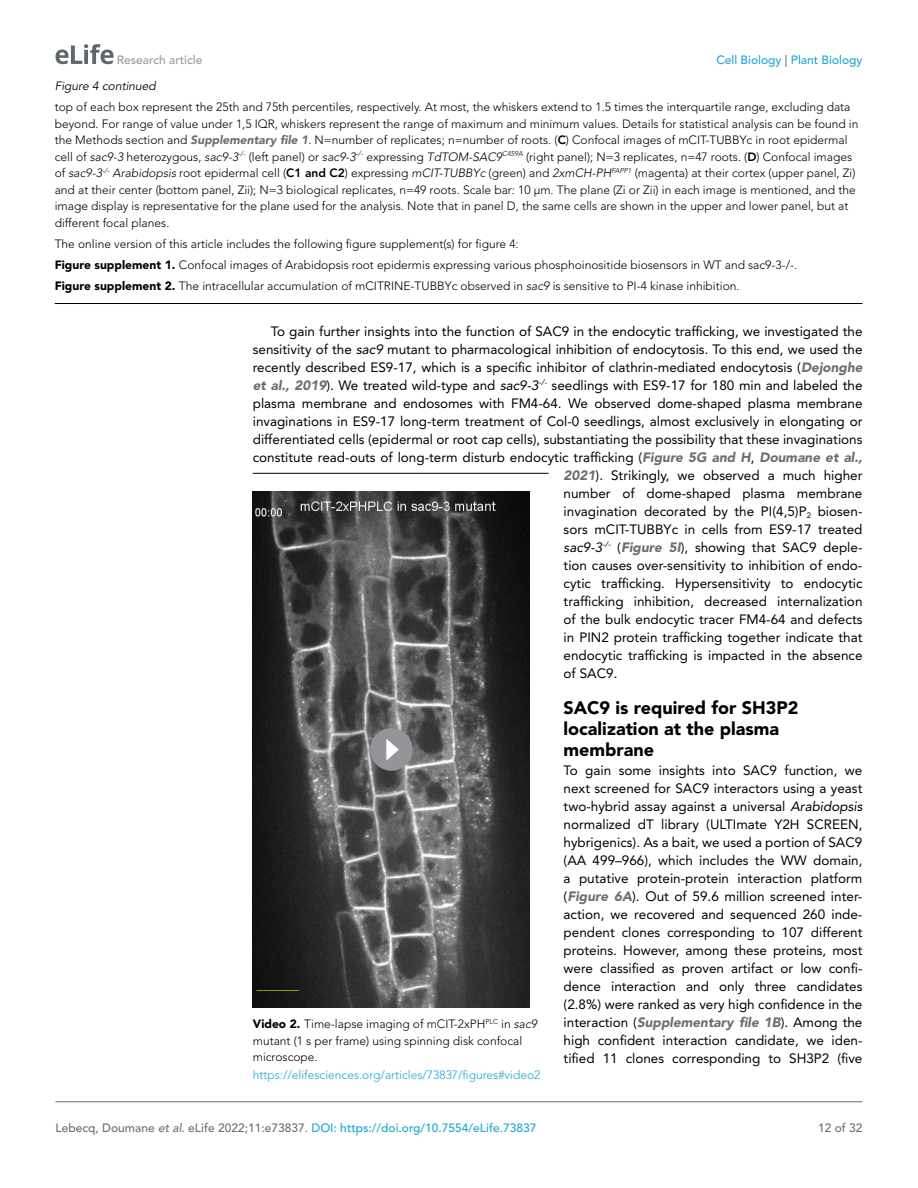
<style>
.page{position:relative;width:918px;height:1188px;background:#fff}
.page>*{position:absolute;margin:0;border:0;box-sizing:border-box;transform-origin:0 0}
.t1{font:900 18px/21px "Avenir LT Std";color:#000}
.t2{font:13.5px/18px "Avenir LT Std";color:#000;text-align:justify}
.t3{font:300 12px/16.5px "Avenir LT Std";color:#000}
.t4{font:500 12px "Avenir LT Std";color:#1ea4d7}
.t5{font:300 12px "Avenir LT Std";color:#1ea4d7}
.t6{font:italic 12px "Avenir LT Std";color:#000}
.t7{font:500 12px "Avenir LT Std";color:#9a9a9a}
.t8{font:500 12px "Avenir LT Std";color:#6e6e70}
.s1{color:#6e6e70}
.s2{font-weight:900;font-style:italic;color:#6e6e70}
.s3{font-weight:800}
.s4{font-style:italic}
.s5{font-weight:900}
.s6{font-style:italic;color:#6e6e70}
</style>
<div class="page">
<svg style="left:56px;top:44px;width:58px;height:20px"></svg>
<hr style="left:56px;top:1101px;width:806px;height:1px;background:#6e6e70">
<hr style="left:55px;top:303px;width:807px;height:1px;background:#000">
<hr style="left:253px;top:473px;width:296px;height:1px;background:#000">
<img style="left:253px;top:492px;width:277px;height:515px">
<div style="left:370px;top:728px;width:43px;height:43px;background:#939598;border-radius:50%"></div>
<svg style="left:386px;top:739px;width:13px;height:22px"></svg>
<p class="t7" style="left:117px;top:53px;width:87px">Research article</p>
<p class="t4" style="left:716px;top:53px;width:148px">Cell Biology <span class="s1">|</span> Plant Biology</p>
<p class="t6" style="left:55px;top:79px;width:103px">Figure 4 continued</p>
<p class="t3" style="left:55px;top:99px;width:805px">top of each box represent the 25th and 75th percentiles, respectively. At most, the whiskers extend to 1.5 times the interquartile range, excluding data beyond. For range of value under 1,5 IQR, whiskers represent the range of maximum and minimum values. Details for statistical analysis can be found in the Methods section and <span class="s2">Supplementary file 1</span>. N=number of replicates; n=number of roots. (<span class="s3">C</span>) Confocal images of mCIT-TUBBYc in root epidermal cell of <span class="s4">sac9-3</span> heterozygous, <span class="s4">sac9-3</span><sup>-/-</sup> (left panel) or <span class="s4">sac9-3</span><sup>-/-</sup> expressing <span class="s4">TdTOM-SAC9</span><sup>C459A</sup> (right panel); N=3 replicates, n=47 roots. (<span class="s3">D</span>) Confocal images of <span class="s4">sac9-3</span><sup>-/-</sup> <span class="s4">Arabidopsis</span> root epidermal cell (<span class="s3">C1 and C2</span>) expressing <span class="s4">mCIT-TUBBYc</span> (green) and <span class="s4">2xmCH-PH</span><sup>FAPP1</sup> (magenta) at their cortex (upper panel, Zi) and at their center (bottom panel, Zii); N=3 biological replicates, n=49 roots. Scale bar: 10 µm. The plane (Zi or Zii) in each image is mentioned, and the image display is representative for the plane used for the analysis. Note that in panel D, the same cells are shown in the upper and lower panel, but at different focal planes.</p>
<p class="t3" style="left:55px;top:233px;width:744px;line-height:21px">The online version of this article includes the following figure supplement(s) for figure 4:<br><span class="s5">Figure supplement 1.</span> Confocal images of Arabidopsis root epidermis expressing various phosphoinositide biosensors in WT and sac9-3-/-.<br><span class="s5">Figure supplement 2.</span> The intracellular accumulation of mCITRINE-TUBBYc observed in <span class="s4">sac9</span> is sensitive to PI-4 kinase inhibition.</p>
<p class="t2" style="left:271px;top:322px;width:593px">To gain further insights into the function of SAC9 in the endocytic trafficking, we investigated the</p>
<p class="t2" style="left:253px;top:340px;width:611px">sensitivity of the <span class="s4">sac9</span> mutant to pharmacological inhibition of endocytosis. To this end, we used the</p>
<p class="t2" style="left:253px;top:358px;width:611px">recently described ES9-17, which is a specific inhibitor of clathrin-mediated endocytosis (<span class="s2">Dejonghe</span></p>
<p class="t2" style="left:253px;top:376px;width:611px"><span class="s2">et al., 2019</span>). We treated wild-type and <span class="s4">sac9-3</span><sup>-/-</sup> seedlings with ES9-17 for 180 min and labeled the</p>
<p class="t2" style="left:253px;top:394px;width:611px">plasma membrane and endosomes with FM4-64. We observed dome-shaped plasma membrane</p>
<p class="t2" style="left:253px;top:412px;width:611px">invaginations in ES9-17 long-term treatment of Col-0 seedlings, almost exclusively in elongating or</p>
<p class="t2" style="left:253px;top:430px;width:611px">differentiated cells (epidermal or root cap cells), substantiating the possibility that these invaginations</p>
<p class="t2" style="left:253px;top:448px;width:611px">constitute read-outs of long-term disturb endocytic trafficking (<span class="s2">Figure 5G and H</span>, <span class="s2">Doumane et al.,</span></p>
<p class="t2" style="left:564px;top:466px;width:300px"><span class="s2">2021</span>). Strikingly, we observed a much higher</p>
<p class="t2" style="left:564px;top:484px;width:300px">number of dome-shaped plasma membrane</p>
<p class="t2" style="left:564px;top:502px;width:300px">invagination decorated by the PI(4,5)P<sub>2</sub> biosen-</p>
<p class="t2" style="left:564px;top:520px;width:300px">sors mCIT-TUBBYc in cells from ES9-17 treated</p>
<p class="t2" style="left:564px;top:538px;width:300px"><span class="s4">sac9-3</span><sup>-/-</sup> (<span class="s2">Figure 5I</span>), showing that SAC9 deple-</p>
<p class="t2" style="left:564px;top:556px;width:300px">tion causes over-sensitivity to inhibition of endo-</p>
<p class="t2" style="left:564px;top:574px;width:300px">cytic trafficking. Hypersensitivity to endocytic</p>
<p class="t2" style="left:564px;top:592px;width:300px">trafficking inhibition, decreased internalization</p>
<p class="t2" style="left:564px;top:610px;width:300px">of the bulk endocytic tracer FM4-64 and defects</p>
<p class="t2" style="left:564px;top:628px;width:300px">in PIN2 protein trafficking together indicate that</p>
<p class="t2" style="left:564px;top:646px;width:300px">endocytic trafficking is impacted in the absence</p>
<p class="t2" style="left:564px;top:664px;width:55px">of SAC9.</p>
<h1 class="t1" style="left:564px;top:697px;width:236px">SAC9 is required for SH3P2 localization at the plasma membrane</h1>
<p class="t2" style="left:564px;top:762px;width:300px">To gain some insights into SAC9 function, we next screened for SAC9 interactors using a yeast two-hybrid assay against a universal <span class="s4">Arabidopsis </span>normalized dT library (ULTImate Y2H SCREEN, hybrigenics). As a bait, we used a portion of SAC9 (AA 499–966), which includes the WW domain, a putative protein-protein interaction platform (<span class="s2">Figure 6A</span>). Out of 59.6 million screened inter&shy;action, we recovered and sequenced 260 inde&shy;pendent clones corresponding to 107 different proteins. However, among these proteins, most were classified as proven artifact or low confi&shy;dence interaction and only three candidates (2.8%) were ranked as very high confidence in the interaction (<span class="s2">Supplementary file 1B</span>). Among the high confident interaction candidate, we iden&shy;tified 11 clones corresponding to SH3P2 (five</p>
<p class="t3" style="left:253px;top:1016px;width:286px"><span class="s5">Video 2.</span> Time-lapse imaging of mCIT-2xPH<sup>PLC</sup> in <span class="s4">sac9 </span>mutant (1 s per frame) using spinning disk confocal microscope.</p>
<p class="t5" style="left:253px;top:1068px;width:289px">https://elifesciences.org/articles/73837/figures#video2</p>
<p class="t4" style="left:56px;top:1121px;width:482px"><span class="s1">Lebecq, Doumane</span> <span class="s6">et al</span><span class="s1">. eLife 2022;11:e73837.</span> DOI: https://doi.org/10.7554/eLife.73837</p>
<p class="t8" style="left:818px;top:1121px;width:46px">12 of 32</p>
</div>
